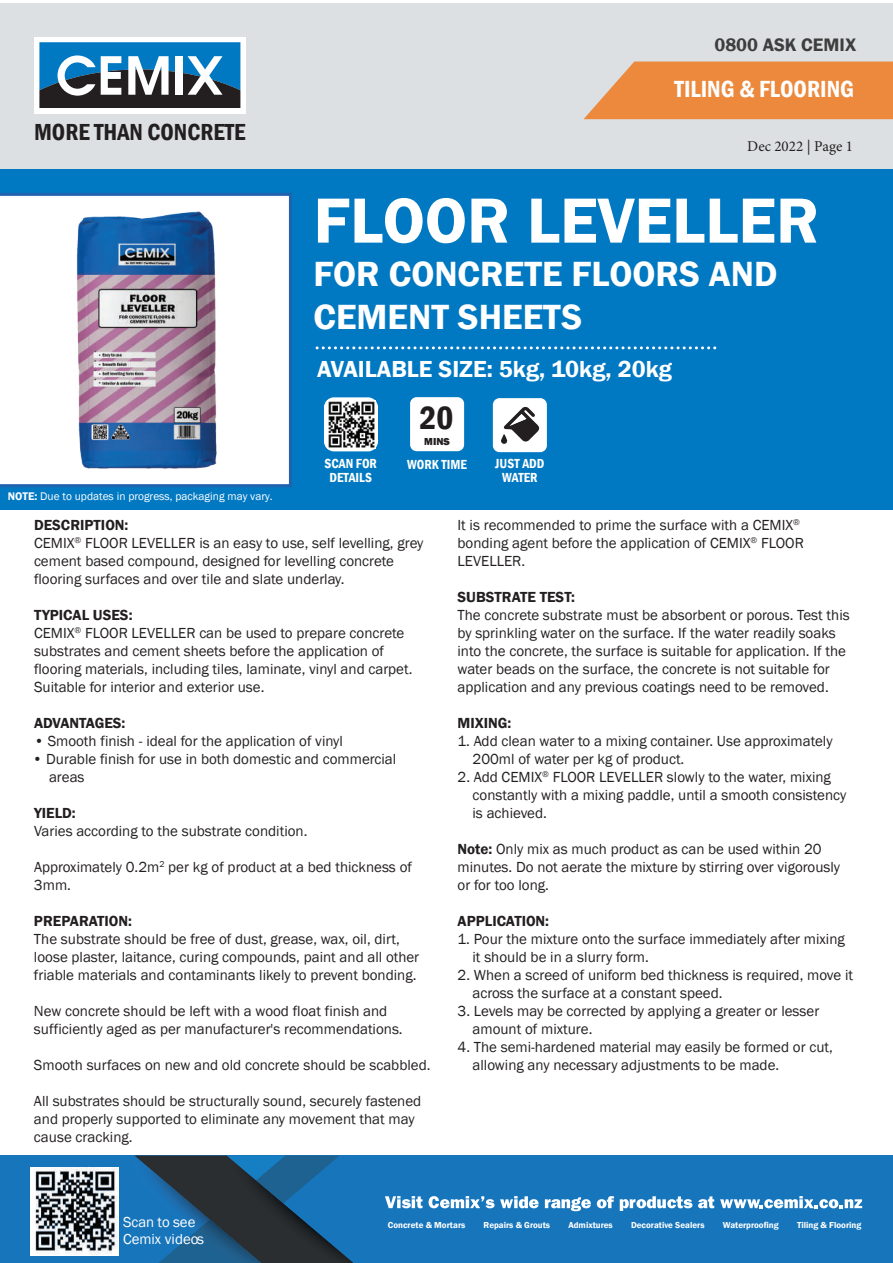
<style>
.page{position:relative;width:893px;height:1263px;background:#fff}
.page>*{position:absolute;margin:0;border:0;box-sizing:border-box;transform-origin:0 0}
.t1{font:600 66px "Franklin Gothic";color:#fff}
.t2{font:600 36px/43.2px "Franklin Gothic";color:#fff}
.t3{font:600 condensed 33.15px "Franklin Gothic";color:#211d1f}
.t4{font:600 condensed 24px "Franklin Gothic";color:#fff}
.t5{font:600 23.85px "Franklin Gothic";color:#fff}
.t6{font:600 condensed 23.85px "Franklin Gothic";color:#231f20}
.t7{font:600 18.6px "Franklin Gothic";color:#3e3e3f}
.t8{font:15px/18px "Franklin Gothic";color:#231f20}
.t9{font:600 15px "Franklin Gothic";color:#231f20}
.t10{font:15px "Minion Pro";color:#231f20}
.t11{font:14.85px "Franklin Gothic";color:#fff}
.t12{font:600 condensed 13.5px/13.5px "Franklin Gothic";color:#fff;text-align:center}
.t13{font:11.4px "Franklin Gothic";color:#fff}
.t14{font:800 10.5px "Franklin Gothic";color:#211d1f}
.t15{font:600 8.85px "Franklin Gothic";color:#fff}
.s1{font-weight:600}
</style>
<div class="page">
<div style="left:0;top:3px;width:893px;height:166px;background:#dde0e2"></div>
<div style="left:34px;top:37px;width:212px;height:76px;background:#fff"></div>
<svg style="left:40px;top:42px;width:200px;height:66px"></svg>
<div style="left:1px;top:169px;width:892px;height:341px;background:#0079c2"></div>
<svg style="left:0;top:193px;width:292px;height:294px;background:#96b5d9"></svg>
<svg style="left:317px;top:346px;width:400px;height:3px"></svg>
<div style="left:324px;top:397px;width:54px;height:54px;border:3px solid #fff;border-radius:9px"></div>
<div style="left:0;top:1155px;width:893px;height:108px;background:#1775bc"></div>
<img style="left:134px;top:1155px;width:92px;height:108px">
<img style="left:197px;top:1209px;width:29px;height:10px">
<img style="left:195px;top:1219px;width:31px;height:44px">
<img style="left:226px;top:1155px;width:127px;height:108px">
<div style="left:30px;top:1167px;width:88px;height:88px;background:#fff"></div>
<svg style="left:385px;top:1196px;width:37px;height:12px"></svg>
<svg style="left:429px;top:1196px;width:110px;height:12px"></svg>
<svg style="left:545px;top:1197px;width:46px;height:14px"></svg>
<svg style="left:597px;top:1196px;width:17px;height:12px"></svg>
<svg style="left:620px;top:1196px;width:72px;height:15px"></svg>
<svg style="left:698px;top:1196px;width:16px;height:12px"></svg>
<svg style="left:720px;top:1196px;width:142px;height:12px"></svg>
<svg style="left:584px;top:62px;width:309px;height:57px;background:#ea8f4a"></svg>
<img style="left:35px;top:1168px;width:82px;height:86px">
<div style="left:412px;top:399px;width:51px;height:51px;background:#fff;border-radius:5px"></div>
<div style="left:410px;top:397px;width:54px;height:54px;border:3px solid #fff;border-radius:5px"></div>
<div style="left:494px;top:400px;width:51px;height:51px;background:#fff;border-radius:5px"></div>
<div style="left:493px;top:398px;width:54px;height:54px;border:3px solid #fff;border-radius:5px"></div>
<svg style="left:501px;top:407px;width:38px;height:37px"></svg>
<img style="left:327px;top:400px;width:48px;height:48px">
<img style="left:5px;top:197px;width:282px;height:285px">
<p class="t7" style="left:714px;top:33px;width:143px">0800 ASK CEMIX</p>
<h3 class="t6" style="left:34px;top:116px;width:213px">MORE THAN CONCRETE</h3>
<p class="t13" style="left:8px;top:489px;width:266px"><span class="s1">NOTE:</span> Due to updates in progress, packaging may vary.</p>
<h3 class="t4" style="left:675px;top:73px;width:181px">TILING &amp; FLOORING</h3>
<p class="t10" style="left:736px;top:136px;width:118px">MDec 2022 | Page 1</p>
<p class="t10" style="left:749px;top:136px;width:108px">arch 2021 | Page 1</p>
<h1 class="t1" style="left:314px;top:180px;width:507px">FLOOR LEVELLER</h1>
<h2 class="t2" style="left:314px;top:253px;width:465px">FOR CONCRETE FLOORS AND<br>CEMENT SHEETS</h2>
<h3 class="t5" style="left:317px;top:355px;width:356px">AVAILABLE SIZE: 5kg, 10kg, 20kg</h3>
<h3 class="t3" style="left:420px;top:395px;width:35px">20</h3>
<p class="t12" style="left:325px;top:457px;width:54px">SCAN FOR<br>DETAILS</p>
<p class="t14" style="left:424px;top:435px;width:27px">MINS</p>
<p class="t12" style="left:407px;top:458px;width:61px">WORK TIME</p>
<p class="t12" style="left:495px;top:457px;width:51px">JUST ADD<br>WATER</p>
<p class="t8" style="left:34px;top:517px;width:391px"><span class="s1">DESCRIPTION:<br></span>CEMIX<sup>®</sup> FLOOR LEVELLER is an easy to use, self levelling, grey cement based compound, designed for levelling concrete flooring surfaces and over tile and slate underlay.</p>
<p class="t8" style="left:34px;top:607px;width:380px"><span class="s1">TYPICAL USES:<br></span>CEMIX<sup>®</sup> FLOOR LEVELLER can be used to prepare concrete substrates and cement sheets before the application of flooring materials, including tiles, laminate, vinyl and carpet.<br>Suitable for interior and exterior use.</p>
<p class="t9" style="left:34px;top:714px;width:93px">ADVANTAGES:</p>
<p class="t8" style="left:34px;top:733px;width:310px">• Smooth finish - ideal for the application of vinyl</p>
<p class="t8" style="left:49px;top:751px;width:349px;text-indent:-16px">• Durable finish for use in both domestic and commercial areas</p>
<p class="t9" style="left:34px;top:804px;width:43px">YIELD:</p>
<p class="t8" style="left:34px;top:823px;width:275px">Varies according to the substrate condition.</p>
<p class="t8" style="left:34px;top:859px;width:379px">Approximately 0.2m<sup>2</sup> per kg of product at a bed thickness of<br>3mm.</p>
<p class="t9" style="left:34px;top:912px;width:100px">PREPARATION:</p>
<p class="t8" style="left:34px;top:931px;width:387px">The substrate should be free of dust, grease, wax, oil, dirt, loose plaster, laitance, curing compounds, paint and all other friable materials and contaminants likely to prevent bonding.</p>
<p class="t8" style="left:34px;top:1003px;width:370px">New concrete should be left with a wood float finish and sufficiently aged as per manufacturer's recommendations.</p>
<p class="t8" style="left:34px;top:1057px;width:398px">Smooth surfaces on new and old concrete should be scabbled.</p>
<p class="t8" style="left:34px;top:1093px;width:389px">All substrates should be structurally sound, securely fastened and properly supported to eliminate any movement that may cause cracking.</p>
<p class="t8" style="left:457px;top:517px;width:348px">It is recommended to prime the surface with a CEMIX<sup>® </sup>bonding agent before the application of CEMIX<sup>®</sup> FLOOR<br>LEVELLER.</p>
<p class="t9" style="left:458px;top:588px;width:119px">SUBSTRATE TEST:</p>
<p class="t8" style="left:458px;top:607px;width:394px">The concrete substrate must be absorbent or porous. Test this by sprinkling water on the surface. If the water readily soaks into the concrete, the surface is suitable for application. If the water beads on the surface, the concrete is not suitable for application and any previous coatings need to be removed.</p>
<p class="t9" style="left:458px;top:714px;width:55px">MIXING:</p>
<p class="t8" style="left:473px;top:733px;width:362px;text-indent:-15px">1. Add clean water to a mixing container. Use approximately<br>200ml of water per kg of product.</p>
<p class="t8" style="left:473px;top:769px;width:375px;text-indent:-15px">2. Add CEMIX<sup>®</sup> FLOOR LEVELLER slowly to the water, mixing constantly with a mixing paddle, until a smooth consistency is achieved.</p>
<p class="t8" style="left:458px;top:841px;width:384px"><span class="s1">Note:</span> Only mix as much product as can be used within 20 minutes. Do not aerate the mixture by stirring over vigorously or for too long.</p>
<p class="t9" style="left:458px;top:912px;width:93px">APPLICATION:</p>
<p class="t8" style="left:473px;top:931px;width:374px;text-indent:-15px">1. Pour the mixture onto the surface immediately after mixing it should be in a slurry form.</p>
<p class="t8" style="left:473px;top:967px;width:382px;text-indent:-15px">2. When a screed of uniform bed thickness is required, move it across the surface at a constant speed.</p>
<p class="t8" style="left:473px;top:1003px;width:348px;text-indent:-15px">3. Levels may be corrected by applying a greater or lesser amount of mixture.</p>
<p class="t8" style="left:473px;top:1039px;width:362px;text-indent:-15px">4. The semi-hardened material may easily be formed or cut, allowing any necessary adjustments to be made.</p>
<p class="t11" style="left:123px;top:1212px;width:74px">Scan to see</p>
<p class="t15" style="left:388px;top:1220px;width:79px">Concrete &amp; Mortars</p>
<p class="t15" style="left:484px;top:1220px;width:68px">Repairs &amp; Grouts</p>
<p class="t15" style="left:568px;top:1220px;width:46px">Admixtures</p>
<p class="t15" style="left:631px;top:1220px;width:75px">Decorative Sealers</p>
<p class="t15" style="left:723px;top:1220px;width:57px">Waterproofing</p>
<p class="t15" style="left:797px;top:1220px;width:66px">Tiling &amp; Flooring</p>
<p class="t11" style="left:123px;top:1230px;width:83px">Cemix videos</p>
</div>
